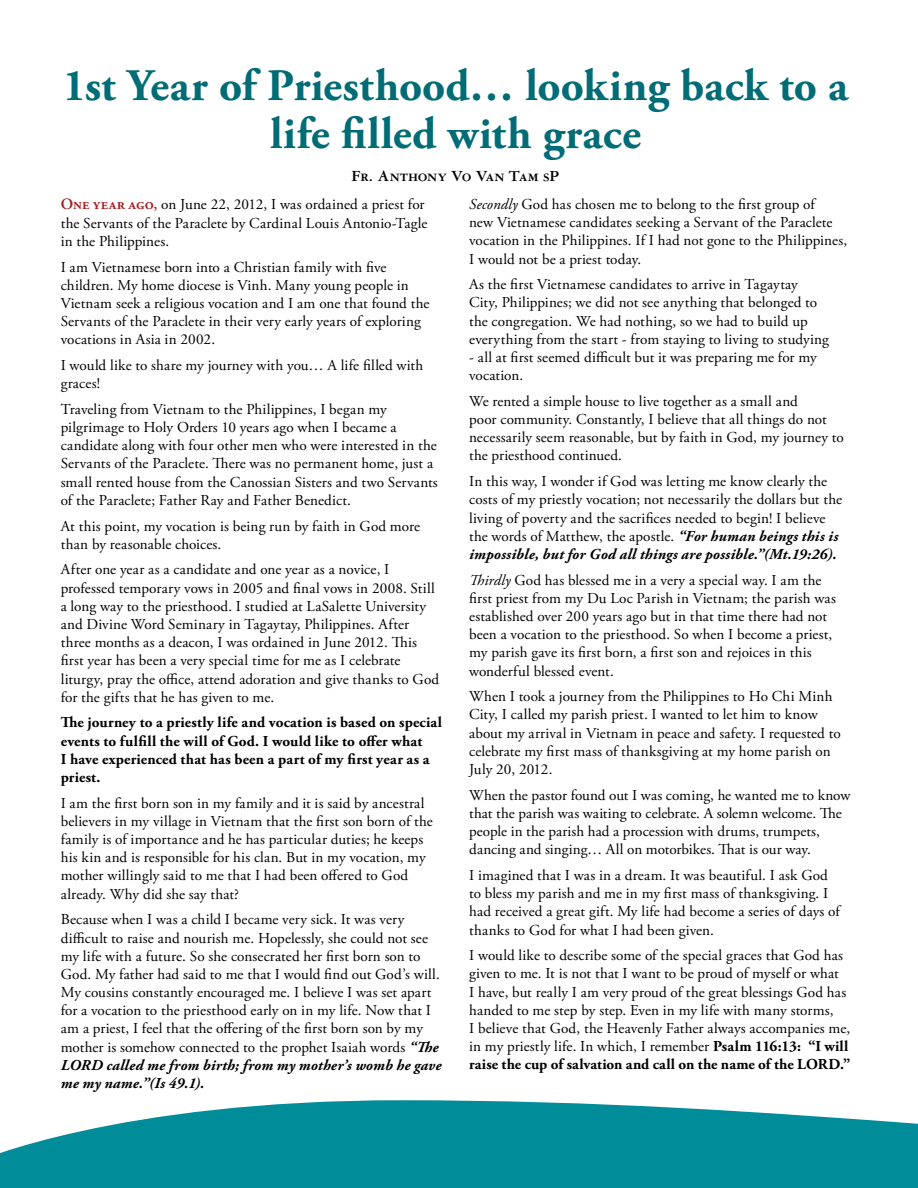
<style>
.page{position:relative;width:918px;height:1188px;background:#fff}
.page>*{position:absolute;margin:0;border:0;box-sizing:border-box;transform-origin:0 0}
.t1{font:700 45px/48px "Adobe Garamond Pro";letter-spacing:.005em;color:#006c76;text-align:center}
.t2{font:16.5px "Garamond Three Bold SC";letter-spacing:-.005em;color:#000}
.t3{font:15.15px/18.1px "Adobe Garamond Pro";letter-spacing:.005em;color:#000}
.t4{font:700 15.15px/18.1px "Adobe Garamond Pro";letter-spacing:.01em;color:#000}
.s1{font-style:italic}
.s2{font-weight:700;font-style:italic}
.s3{font-weight:700}
.s4{font-weight:600;font-size:15.75px;color:#a71c20}
</style>
<div class="page">
<svg style="left:0;top:1100px;width:918px;height:88px;background:#229ba6"></svg>
<h1 class="t1" style="left:63px;top:63px;width:787px">1st Year of Priesthood… looking back to a life filled with grace</h1>
<p class="t3" style="left:469px;top:196px;width:380px"><span class="s1">Secondly</span> God has chosen me to belong to the first group of<br>new Vietnamese candidates seeking a Servant of the Paraclete vocation in the Philippines. If I had not gone to the Philippines, I would not be a priest today.</p>
<p class="t3" style="left:469px;top:276px;width:361px">As the first Vietnamese candidates to arrive in Tagaytay City, Philippines; we did not see anything that belonged to the congregation. We had nothing, so we had to build up everything from the start - from staying to living to studying</p>
<p class="t3" style="left:469px;top:349px;width:349px">- all at first seemed difficult but it was preparing me for my vocation.</p>
<p class="t3" style="left:469px;top:393px;width:376px">We rented a simple house to live together as a small and<br>poor community. Constantly, I believe that all things do not necessarily seem reasonable, but by faith in God, my journey to the priesthood continued.</p>
<p class="t3" style="left:469px;top:473px;width:375px">In this way, I wonder if God was letting me know clearly the costs of my priestly vocation; not necessarily the dollars but the living of poverty and the sacrifices needed to begin! I believe the words of Matthew, the apostle. <span class="s2">“For human beings this is impossible, but for God all things are possible.”(Mt.19:26).</span></p>
<p class="t3" style="left:469px;top:571px;width:368px"><span class="s1">Thirdly</span> God has blessed me in a very a special way. I am the first priest from my Du Loc Parish in Vietnam; the parish was established over 200 years ago but in that time there had not been a vocation to the priesthood. So when I become a priest, my parish gave its first born, a first son and rejoices in this wonderful blessed event.</p>
<p class="t3" style="left:469px;top:688px;width:373px">When I took a journey from the Philippines to Ho Chi Minh City, I called my parish priest. I wanted to let him to know about my arrival in Vietnam in peace and safety. I requested to celebrate my first mass of thanksgiving at my home parish on July 20, 2012.</p>
<p class="t3" style="left:469px;top:786px;width:383px">When the pastor found out I was coming, he wanted me to know that the parish was waiting to celebrate. A solemn welcome. The people in the parish had a procession with drums, trumpets, dancing and singing… All on motorbikes. That is our way.</p>
<p class="t3" style="left:469px;top:867px;width:372px">I imagined that I was in a dream. It was beautiful. I ask God to bless my parish and me in my first mass of thanksgiving. I had received a great gift. My life had become a series of days of thanks to God for what I had been given.</p>
<p class="t3" style="left:469px;top:947px;width:383px">I would like to describe some of the special graces that God has given to me. It is not that I want to be proud of myself or what<br>I have, but really I am very proud of the great blessings God has handed to me step by step. Even in my life with many storms,<br>I believe that God, the Heavenly Father always accompanies me, in my priestly life. In which, I remember <span class="s3">Psalm 116:13: “I will raise the cup of salvation and call on the name of the LORD.”</span></p>
<p class="t2" style="left:352px;top:167px;width:210px">Fr. Anthony Vo Van Tam sP</p>
<p class="t3" style="left:61px;top:196px;width:368px"><span class="s4">One year ago,</span> on June 22, 2012, I was ordained a priest for the Servants of the Paraclete by Cardinal Louis Antonio-Tagle in the Philippines.</p>
<p class="t3" style="left:61px;top:258px;width:370px">I am Vietnamese born into a Christian family with five children. My home diocese is Vinh. Many young people in Vietnam seek a religious vocation and I am one that found the Servants of the Paraclete in their very early years of exploring vocations in Asia in 2002.</p>
<p class="t3" style="left:61px;top:357px;width:364px">I would like to share my journey with you… A life filled with graces!</p>
<p class="t3" style="left:61px;top:401px;width:379px">Traveling from Vietnam to the Philippines, I began my pilgrimage to Holy Orders 10 years ago when I became a candidate along with four other men who were interested in the Servants of the Paraclete. There was no permanent home, just a small rented house from the Canossian Sisters and two Servants of the Paraclete; Father Ray and Father Benedict.</p>
<p class="t3" style="left:61px;top:517px;width:361px">At this point, my vocation is being run by faith in God more than by reasonable choices.</p>
<p class="t3" style="left:61px;top:561px;width:380px">After one year as a candidate and one year as a novice, I professed temporary vows in 2005 and final vows in 2008. Still a long way to the priesthood. I studied at LaSalette University and Divine Word Seminary in Tagaytay, Philippines. After three months as a deacon, I was ordained in June 2012. This first year has been a very special time for me as I celebrate liturgy, pray the office, attend adoration and give thanks to God for the gifts that he has given to me.</p>
<p class="t4" style="left:61px;top:714px;width:383px">The journey to a priestly life and vocation is based on special events to fulfill the will of God. I would like to offer what<br>I have experienced that has been a part of my first year as a priest.</p>
<p class="t3" style="left:61px;top:794px;width:374px">I am the first born son in my family and it is said by ancestral believers in my village in Vietnam that the first son born of the family is of importance and he has particular duties; he keeps his kin and is responsible for his clan. But in my vocation, my mother willingly said to me that I had been offered to God already. Why did she say that?</p>
<p class="t3" style="left:61px;top:911px;width:382px">Because when I was a child I became very sick. It was very difficult to raise and nourish me. Hopelessly, she could not see my life with a future. So she consecrated her first born son to God. My father had said to me that I would find out God’s will.<br>My cousins constantly encouraged me. I believe I was set apart for a vocation to the priesthood early on in my life. Now that I am a priest, I feel that the offering of the first born son by my mother is somehow connected to the prophet Isaiah words <span class="s2">“The LORD called me from birth; from my mother’s womb he gave me my name.”(Is 49.1).</span></p>
</div>
